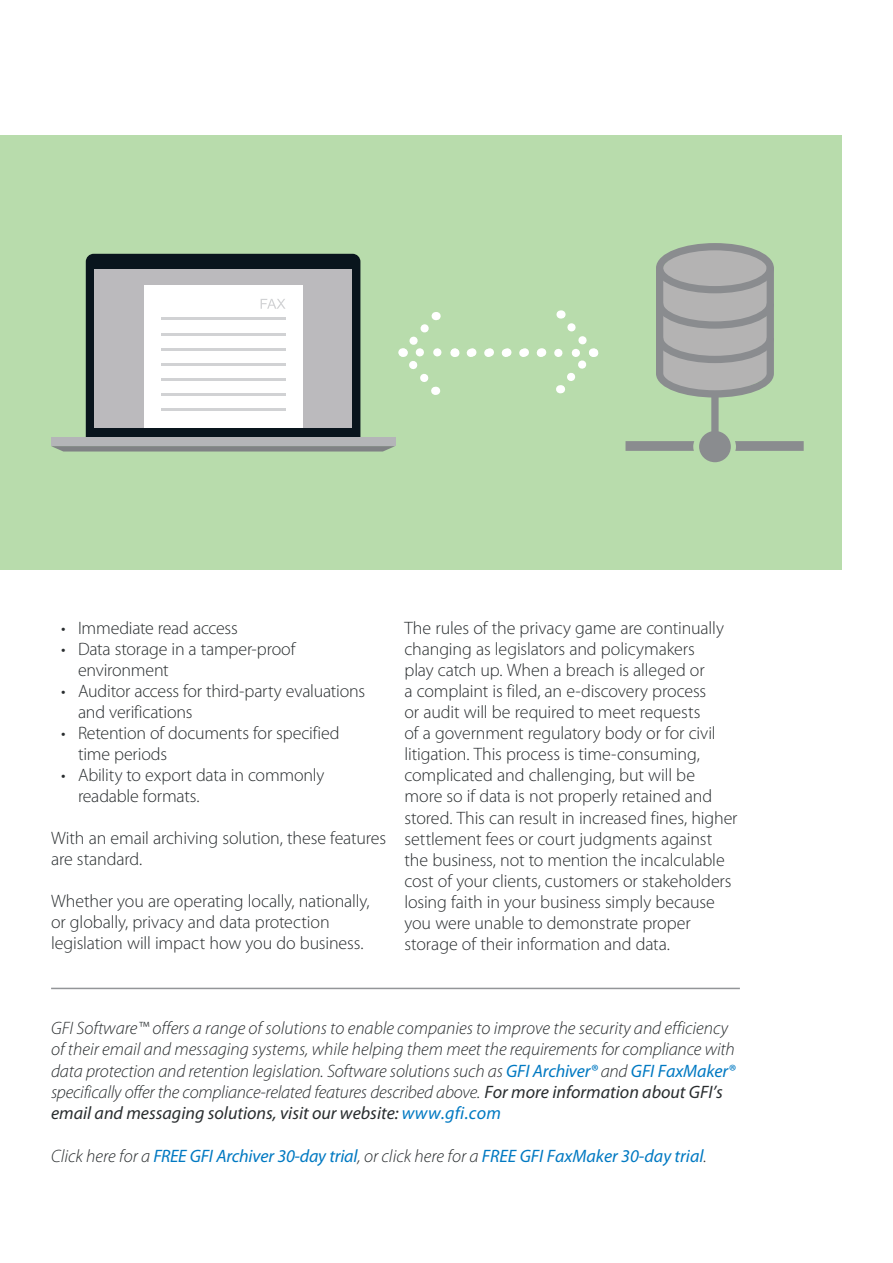
<style>
.page{position:relative;width:893px;height:1263px;background:#fff}
.page>*{position:absolute;margin:0;border:0;box-sizing:border-box;transform-origin:0 0}
.t1{font:300 18px/21px "Myriad Pro";letter-spacing:-.01em;color:#292d2f}
.t2{font:italic 300 18px/21.1px "Myriad Pro";letter-spacing:-.01em;color:#292d2f}
.t3{font:italic 18px "Myriad Pro";letter-spacing:-.005em;color:#0079c2}
.s1{font-weight:400;color:#0079c2}
.s2{font-weight:400}
.s3{font-weight:300;color:#292d2f}
</style>
<div class="page">
<hr style="left:51px;top:988px;width:689px;height:1px;background:#939598">
<div style="left:0;top:135px;width:842px;height:435px;background:#b8dcac"></div>
<div style="left:86px;top:254px;width:274px;height:190px;background:#09151d;border-radius:8px"></div>
<div style="left:94px;top:269px;width:258px;height:158px;background:#bbbabd"></div>
<div style="left:144px;top:285px;width:158px;height:142px;background:#fff"></div>
<div style="left:51px;top:437px;width:344px;height:9px;background:#b4b5b8"></div>
<svg style="left:51px;top:446px;width:344px;height:5px;background:#838787"></svg>
<hr style="left:161px;top:318px;width:124px;height:2px;background:#d1d2d4">
<hr style="left:161px;top:333px;width:124px;height:2px;background:#d1d2d4">
<hr style="left:161px;top:348px;width:124px;height:2px;background:#d1d2d4">
<hr style="left:161px;top:363px;width:124px;height:2px;background:#d1d2d4">
<hr style="left:161px;top:378px;width:124px;height:2px;background:#d1d2d4">
<hr style="left:161px;top:393px;width:124px;height:2px;background:#d1d2d4">
<hr style="left:161px;top:408px;width:124px;height:3px;background:#d1d2d4">
<svg style="left:261px;top:299px;width:24px;height:10px"></svg>
<svg style="left:398px;top:310px;width:201px;height:85px"></svg>
<div style="left:656px;top:243px;width:118px;height:50px;border:7px solid #8a8c8f;border-radius:50%"></div>
<svg style="left:656px;top:249px;width:118px;height:149px;background:#a7a8a7"></svg>
<div style="left:711px;top:394px;width:8px;height:53px;background:#8a8c8f"></div>
<div style="left:699px;top:431px;width:32px;height:31px;background:#8a8c8f;border-radius:50%"></div>
<svg style="left:735px;top:441px;width:69px;height:10px"></svg>
<svg style="left:625px;top:441px;width:69px;height:10px"></svg>
<p class="t1" style="left:61px;top:618px;width:178px">• Immediate read access</p>
<p class="t1" style="left:78px;top:639px;width:219px;text-indent:-17px">• Data storage in a tamper-proof environment</p>
<p class="t1" style="left:78px;top:681px;width:289px;text-indent:-17px">• Auditor access for third-party evaluations and verifications</p>
<p class="t1" style="left:78px;top:723px;width:263px;text-indent:-17px">• Retention of documents for specified time periods</p>
<p class="t1" style="left:78px;top:765px;width:248px;text-indent:-17px">• Ability to export data in commonly readable formats.</p>
<p class="t1" style="left:51px;top:828px;width:337px">With an email archiving solution, these features are standard.</p>
<p class="t1" style="left:51px;top:891px;width:320px">Whether you are operating locally, nationally, or globally, privacy and data protection legislation will impact how you do business.</p>
<p class="t1" style="left:404px;top:618px;width:335px">The rules of the privacy game are continually changing as legislators and policymakers<br>play catch up. When a breach is alleged or<br>a complaint is filed, an e-discovery process<br>or audit will be required to meet requests<br>of a government regulatory body or for civil litigation. This process is time-consuming, complicated and challenging, but will be<br>more so if data is not properly retained and stored. This can result in increased fines, higher settlement fees or court judgments against the business, not to mention the incalculable cost of your clients, customers or stakeholders losing faith in your business simply because you were unable to demonstrate proper storage of their information and data.</p>
<p class="t2" style="left:51px;top:1018px;width:686px">GFI Software™ offers a range of solutions to enable companies to improve the security and efficiency of their email and messaging systems, while helping them meet the requirements for compliance with data protection and retention legislation. Software solutions such as <span class="s1">GFI Archiver®</span> and <span class="s1">GFI FaxMaker® </span>specifically offer the compliance-related features described above. <span class="s2">For more information about GFI’s email and messaging solutions, visit our website:</span> <span class="s1">www.gfi.com</span></p>
<p class="t3" style="left:51px;top:1145px;width:657px"><span class="s3">Click here for a</span> FREE GFI Archiver 30-day trial<span class="s3">, or click here for a</span> FREE GFI FaxMaker 30-day trial<span class="s3">.</span></p>
</div>
